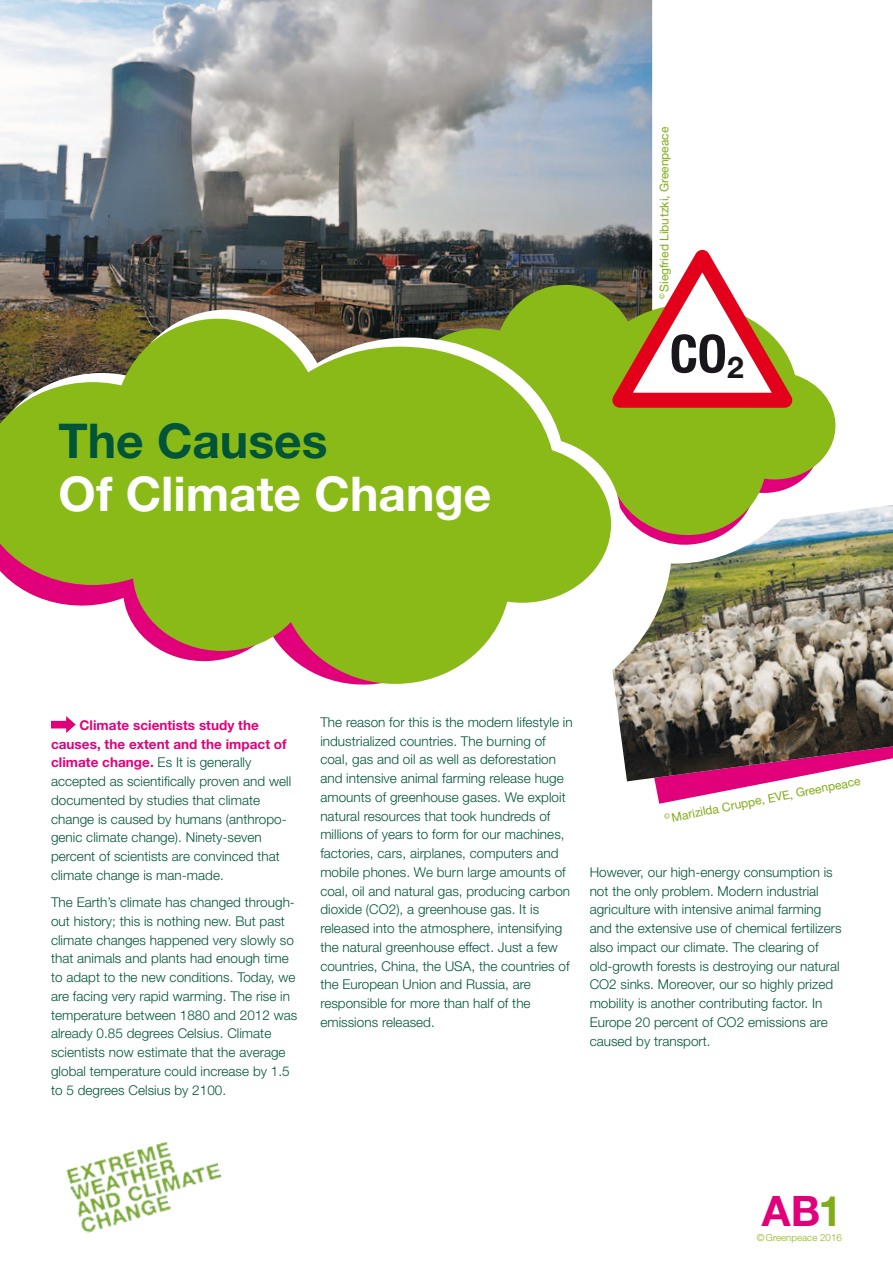
<style>
.page{position:relative;width:893px;height:1263px;background:#fff}
.page>*{position:absolute;margin:0;border:0;box-sizing:border-box;transform-origin:0 0}
.t1{font:700 condensed 52.5px "Helvetica Neue LT";color:#1a171c}
.t2{font:700 48px "Helvetica Neue LT";color:#fff}
.t3{font:700 48px "Helvetica Neue LT";color:#005539}
.t4{font:700 42px "Helvetica Neue LT";color:#e2007a}
.t5{font:300 13.5px/18.8px "Helvetica Neue LT";letter-spacing:.005em;color:#005539}
.t6{font:12px "Helvetica Neue LT";color:#7fad17}
.t7{font:300 9.75px "Helvetica Neue LT";letter-spacing:.005em;color:#89ba17}
.s1{font-weight:700;color:#e2007a}
.s2{color:#7fad17}
</style>
<div class="page">
<img style="left:0;top:0;width:652px;height:310px">
<svg style="left:402px;top:285px;width:433px;height:213px;fill:#89ba17"></svg>
<img style="left:0;top:310px;width:620px;height:216px">
<svg style="left:0;top:319px;width:611px;height:365px;fill:#89ba17"></svg>
<svg style="left:654px;top:781px;width:122px;height:23px"></svg>
<svg style="left:612px;top:498px;width:144px;height:7px"></svg>
<img style="left:612px;top:505px;width:281px;height:276px">
<svg style="left:51px;top:716px;width:25px;height:17px"></svg>
<svg style="left:594px;top:237px;width:217px;height:178px"></svg>
<img style="left:66px;top:1142px;width:156px;height:91px">
<h2 class="t3" style="left:58px;top:411px;width:270px">The Causes</h2>
<h2 class="t2" style="left:58px;top:464px;width:435px">Of Climate Change</h2>
<p class="t6" style="left:657px;top:299px;width:174px;rotate:-90deg"><sup>©</sup> Siegfried Libutzki, Greenpeace</p>
<h1 class="t1" style="left:670px;top:322px;width:76px">CO<sub>2</sub></h1>
<p class="t5" style="left:51px;top:715px;width:242px;text-indent:29px"><span class="s1">Climate scientists study the causes, the extent and the impact of climate change.</span> Es It is generally accepted as scientifically proven and well documented by studies that climate change is caused by humans (anthropo&shy;genic climate change). Ninety-seven percent of scientists are convinced that climate change is man-made.</p>
<p class="t5" style="left:51px;top:893px;width:248px">The Earth’s climate has changed through&shy;out history; this is nothing new. But past climate changes happened very slowly so that animals and plants had enough time to adapt to the new conditions. Today, we are facing very rapid warming. The rise in temperature between 1880 and 2012 was already 0.85 degrees Celsius. Climate scientists now estimate that the average global temperature could increase by 1.5 to 5 degrees Celsius by 2100.</p>
<p class="t5" style="left:320px;top:712px;width:254px">The reason for this is the modern lifestyle in industrialized countries. The burning of coal, gas and oil as well as deforestation and intensive animal farming release huge amounts of greenhouse gases. We exploit natural resources that took hundreds of millions of years to form for our machines, factories, cars, airplanes, computers and mobile phones. We burn large amounts of coal, oil and natural gas, producing carbon dioxide (CO2), a greenhouse gas. It is released into the atmosphere, intensifying the natural greenhouse effect. Just a few countries, China, the USA, the countries of the European Union and Russia, are responsible for more than half of the emissions released.</p>
<p class="t6" style="left:663px;top:812px;width:201px;rotate:-11deg"><sup>©</sup> Marizilda Cruppe, EVE, Greenpeace</p>
<p class="t5" style="left:590px;top:862px;width:254px">However, our high-energy consumption is not the only problem. Modern industrial agriculture with intensive animal farming and the extensive use of chemical fertilizers also impact our climate. The clearing of old-growth forests is destroying our natural CO2 sinks. Moreover, our so highly prized mobility is another contributing factor. In Europe 20 percent of CO2 emissions are caused by transport.</p>
<h3 class="t4" style="left:762px;top:1185px;width:82px">AB<span class="s2">1</span></h3>
<p class="t7" style="left:757px;top:1231px;width:87px">©Greenpeace 2016</p>
</div>
